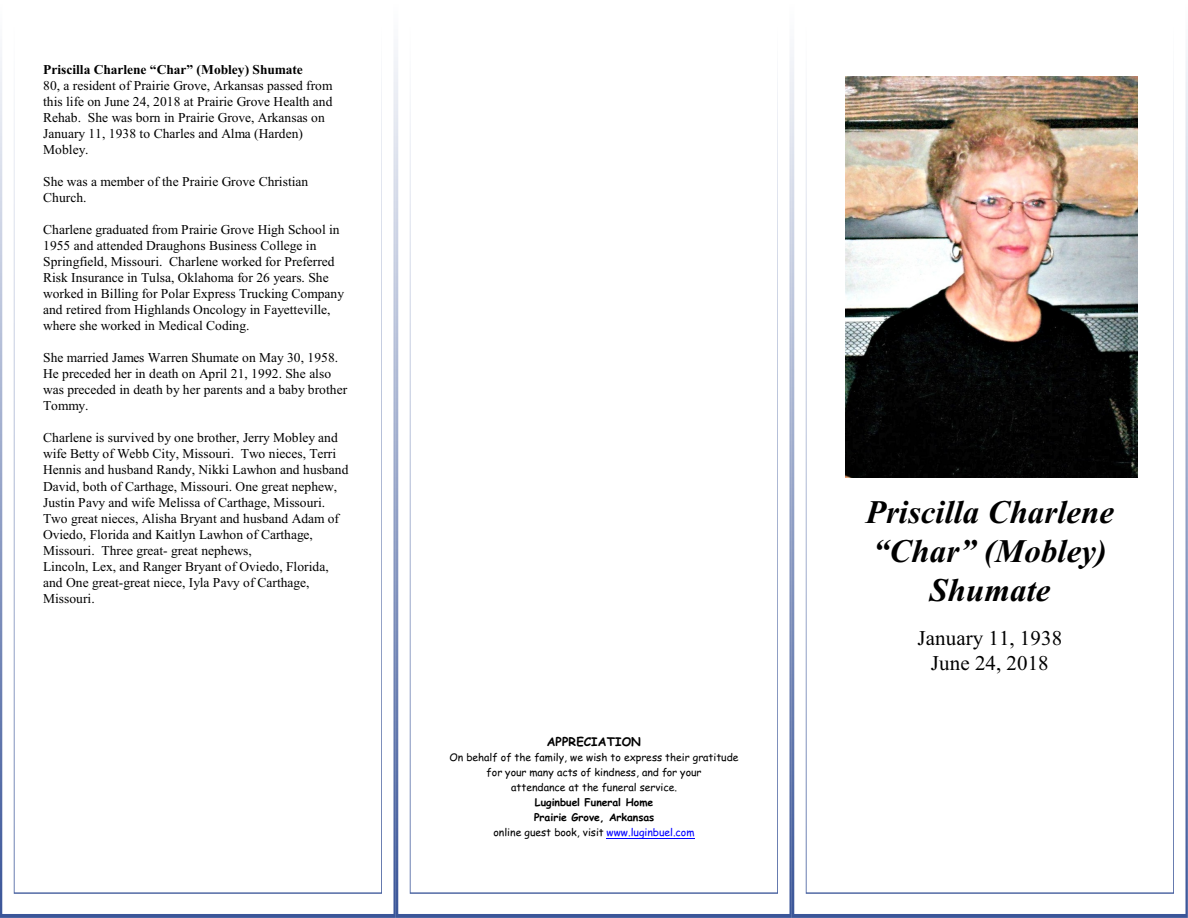
<style>
.page{position:relative;width:1188px;height:918px;background:#fff}
.page>*{position:absolute;margin:0;border:0;box-sizing:border-box;transform-origin:0 0}
.t1{font:italic 700 33px/39px "Times New Roman";color:#000;text-align:center}
.t2{font:21px/25.2px "Times New Roman";letter-spacing:.005em;color:#000;text-align:center}
.t3{font:13.5px/16px "Times New Roman";color:#000}
.t4{font:700 13.5px "Times New Roman";color:#000}
.t5{font:700 12px "Comic Sans MS";letter-spacing:.005em;color:#000}
.t6{font:10.5px/15px "Comic Sans MS";color:#000;text-align:center}
.t7{font:700 10.5px/15px "Comic Sans MS";color:#000;text-align:center}
.s1{font-weight:400}
.s2{font-weight:400;color:#00f}
</style>
<div class="page">
<img style="left:0;top:50px;width:1188px;height:868px">
<img style="left:14px;top:50px;width:368px;height:844px">
<img style="left:410px;top:50px;width:368px;height:844px">
<img style="left:806px;top:50px;width:368px;height:844px">
<hr style="left:607px;top:838px;width:88px;height:1px;background:#00f">
<img style="left:846px;top:76px;width:292px;height:401px">
<p class="t4" style="left:43px;top:65px;width:261px">Priscilla Charlene “Char” (Mobley) Shumate</p>
<p class="t3" style="left:43px;top:79px;width:291px">80, a resident of Prairie Grove, Arkansas passed from this life on June 24, 2018 at Prairie Grove Health and Rehab. She was born in Prairie Grove, Arkansas on January 11, 1938 to Charles and Alma (Harden)<br>Mobley.</p>
<p class="t3" style="left:43px;top:175px;width:267px">She was a member of the Prairie Grove Christian<br>Church.</p>
<p class="t3" style="left:43px;top:223px;width:302px">Charlene graduated from Prairie Grove High School in 1955 and attended Draughons Business College in Springfield, Missouri. Charlene worked for Preferred Risk Insurance in Tulsa, Oklahoma for 26 years. She worked in Billing for Polar Express Trucking Company and retired from Highlands Oncology in Fayetteville, where she worked in Medical Coding.</p>
<p class="t3" style="left:43px;top:351px;width:306px">She married James Warren Shumate on May 30, 1958.<br>He preceded her in death on April 21, 1992. She also was preceded in death by her parents and a baby brother Tommy.</p>
<p class="t3" style="left:43px;top:431px;width:307px">Charlene is survived by one brother, Jerry Mobley and wife Betty of Webb City, Missouri. Two nieces, Terri Hennis and husband Randy, Nikki Lawhon and husband David, both of Carthage, Missouri. One great nephew, Justin Pavy and wife Melissa of Carthage, Missouri.<br>Two great nieces, Alisha Bryant and husband Adam of Oviedo, Florida and Kaitlyn Lawhon of Carthage, Missouri. Three great- great nephews,<br>Lincoln, Lex, and Ranger Bryant of Oviedo, Florida, and One great-great niece, Iyla Pavy of Carthage, Missouri.</p>
<p class="t5" style="left:547px;top:736px;width:96px">APPRECIATION</p>
<p class="t6" style="left:449px;top:751px;width:291px">On behalf of the family, we wish to express their gratitude for your many acts of kindness, and for your<br>attendance at the funeral service.</p>
<p class="t7" style="left:493px;top:796px;width:203px">Luginbuel Funeral Home<br>Prairie Grove, Arkansas<br><span class="s1">online guest book, visit</span> <span class="s2">www.luginbuel.com</span></p>
<h1 class="t1" style="left:866px;top:496px;width:250px">Priscilla Charlene “Char” (Mobley)<br>Shumate</h1>
<h2 class="t2" style="left:918px;top:628px;width:146px">January 11, 1938<br>June 24, 2018</h2>
</div>
